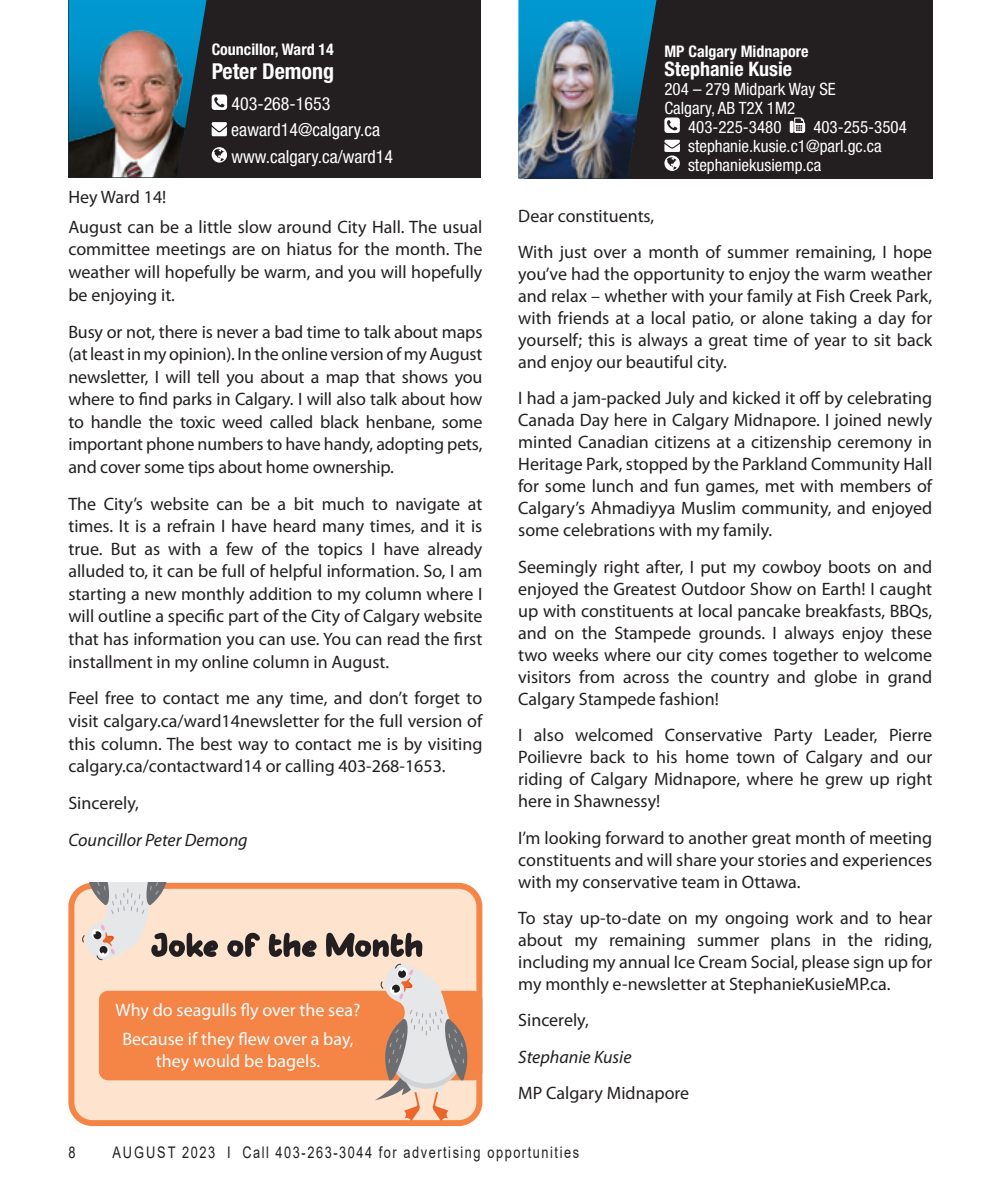
<style>
.page{position:relative;width:990px;height:1188px;background:#fff}
.page>*{position:absolute;margin:0;border:0;box-sizing:border-box;transform-origin:0 0}
.Body_text{font:700 condensed 22px "Helvetica Neue LT Std";color:#fff}
.Body_text-2{font:700 condensed 20px "Helvetica Neue LT Std";color:#fff}
.Body_text-3{font:18px/22px "Myriad Pro";color:#231f20;text-align:justify}
.Body_text-4{font:18px/22px "Myriad Pro";color:#fff;text-align:center}
.Body_text-5{font:condensed 18px "Helvetica Neue LT Std";color:#fff}
.Body_text-6{font:italic 18px "Myriad Pro";color:#231f20}
.Body_text-7{font:condensed 17px "Helvetica Neue LT Std";color:#fff}
.t1{font:16px "Arial";letter-spacing:.12em;color:#231f20;scale:.8 1}
.Body_text-8{font:700 condensed 16px "Helvetica Neue LT Std";color:#fff}
</style>
<div class="page">
<div style="left:69px;top:0;width:412px;height:177px;background:#231f20"></div>
<svg style="left:69px;top:0;width:158px;height:177px"></svg>
<div style="left:524px;top:0;width:408px;height:178px;background:#231f20"></div>
<svg style="left:518px;top:0;width:139px;height:38px"></svg>
<img style="left:518px;top:5px;width:132px;height:173px">
<svg style="left:664px;top:118px;width:16px;height:15px"></svg>
<svg style="left:790px;top:118px;width:15px;height:15px"></svg>
<svg style="left:664px;top:140px;width:16px;height:31px"></svg>
<div style="left:68px;top:883px;width:414px;height:243px;border:6px solid #f58546;border-radius:21px"></div>
<div style="left:99px;top:991px;width:383px;height:89px;background:#f58546;border-radius:9px"></div>
<svg style="left:80px;top:883px;width:391px;height:238px"></svg>
<p class="Body_text-8" style="left:212px;top:40px;width:124px">Councillor, Ward 14</p>
<p class="Body_text" style="left:212px;top:58px;width:124px">Peter Demong</p>
<p class="Body_text-5" style="left:231px;top:93px;width:101px">403-268-1653</p>
<p class="Body_text-5" style="left:231px;top:119px;width:150px">eaward14@calgary.ca</p>
<p class="Body_text-5" style="left:231px;top:146px;width:163px">www.calgary.ca/ward14</p>
<p class="Body_text-3" style="left:68px;top:186px;width:99px">Hey Ward 14!</p>
<p class="Body_text-3" style="left:68px;top:215px;width:416px;line-height:22.6px">August can be a little slow around City Hall. The usual committee meetings are on hiatus for the month. The weather will hopefully be warm, and you will hopefully be enjoying it.</p>
<p class="Body_text-3" style="left:68px;top:320px;width:416px;line-height:22.6px">Busy or not, there is never a bad time to talk about maps (at least in my opinion). In the online version of my August newsletter, I will tell you about a map that shows you where to find parks in Calgary. I will also talk about how to handle the toxic weed called black henbane, some important phone numbers to have handy, adopting pets, and cover some tips about home ownership.</p>
<p class="Body_text-3" style="left:68px;top:492px;width:416px;line-height:22.6px">The City’s website can be a bit much to navigate at times. It is a refrain I have heard many times, and it is true. But as with a few of the topics I have already alluded to, it can be full of helpful information. So, I am starting a new monthly addition to my column where I will outline a specific part of the City of Calgary website that has information you can use. You can read the first installment in my online column in August.</p>
<p class="Body_text-3" style="left:68px;top:687px;width:416px;line-height:22.6px">Feel free to contact me any time, and don’t forget to visit calgary.ca/ward14newsletter for the full version of this column. The best way to contact me is by visiting calgary.ca/contactward14 or calling 403-268-1653.</p>
<p class="Body_text-3" style="left:68px;top:792px;width:72px">Sincerely,</p>
<p class="Body_text-6" style="left:68px;top:829px;width:181px">Councillor Peter Demong</p>
<p class="Body_text-4" style="left:116px;top:999px;width:246px">Why do seagulls fly over the sea?</p>
<p class="Body_text-4" style="left:122px;top:1028px;width:233px">Because if they flew over a bay, they would be bagels.</p>
<p class="Body_text-8" style="left:664px;top:42px;width:146px">MP Calgary Midnapore</p>
<p class="Body_text-2" style="left:664px;top:57px;width:129px">Stephanie Kusie</p>
<p class="Body_text-7" style="left:664px;top:79px;width:173px">204 – 279 Midpark Way SE</p>
<p class="Body_text-7" style="left:664px;top:98px;width:132px">Calgary, AB T2X 1M2</p>
<p class="Body_text-7" style="left:688px;top:117px;width:95px">403-225-3480</p>
<p class="Body_text-7" style="left:813px;top:117px;width:95px">403-255-3504</p>
<p class="Body_text-7" style="left:688px;top:136px;width:195px">stephanie.kusie.c1@parl.gc.ca</p>
<p class="Body_text-7" style="left:688px;top:155px;width:135px">stephaniekusiemp.ca</p>
<p class="Body_text-3" style="left:518px;top:204px;width:138px">Dear constituents,</p>
<p class="Body_text-3" style="left:518px;top:241px;width:416px">With just over a month of summer remaining, I hope you’ve had the opportunity to enjoy the warm weather and relax – whether with your family at Fish Creek Park, with friends at a local patio, or alone taking a day for yourself; this is always a great time of year to sit back and enjoy our beautiful city.</p>
<p class="Body_text-3" style="left:518px;top:387px;width:416px">I had a jam-packed July and kicked it off by celebrating Canada Day here in Calgary Midnapore. I joined newly minted Canadian citizens at a citizenship ceremony in Heritage Park, stopped by the Parkland Community Hall for some lunch and fun games, met with members of Calgary’s Ahmadiyya Muslim community, and enjoyed some celebrations with my family.</p>
<p class="Body_text-3" style="left:518px;top:555px;width:416px">Seemingly right after, I put my cowboy boots on and enjoyed the Greatest Outdoor Show on Earth! I caught up with constituents at local pancake breakfasts, BBQs, and on the Stampede grounds. I always enjoy these two weeks where our city comes together to welcome visitors from across the country and globe in grand Calgary Stampede fashion!</p>
<p class="Body_text-3" style="left:518px;top:724px;width:416px">I also welcomed Conservative Party Leader, Pierre Poilievre back to his home town of Calgary and our riding of Calgary Midnapore, where he grew up right here in Shawnessy!</p>
<p class="Body_text-3" style="left:518px;top:826px;width:416px">I’m looking forward to another great month of meeting constituents and will share your stories and experiences with my conservative team in Ottawa.</p>
<p class="Body_text-3" style="left:518px;top:907px;width:416px">To stay up-to-date on my ongoing work and to hear about my remaining summer plans in the riding, including my annual Ice Cream Social, please sign up for my monthly e-newsletter at StephanieKusieMP.ca.</p>
<p class="Body_text-3" style="left:518px;top:1009px;width:72px">Sincerely,</p>
<p class="Body_text-6" style="left:518px;top:1046px;width:115px">Stephanie Kusie</p>
<p class="Body_text-3" style="left:518px;top:1082px;width:173px">MP Calgary Midnapore</p>
<p class="t1" style="left:68px;top:1141px;width:10px">8</p>
<p class="t1" style="left:112px;top:1141px;width:585px">AUGUST 2023 I Call 403-263-3044 for advertising opportunities</p>
</div>
